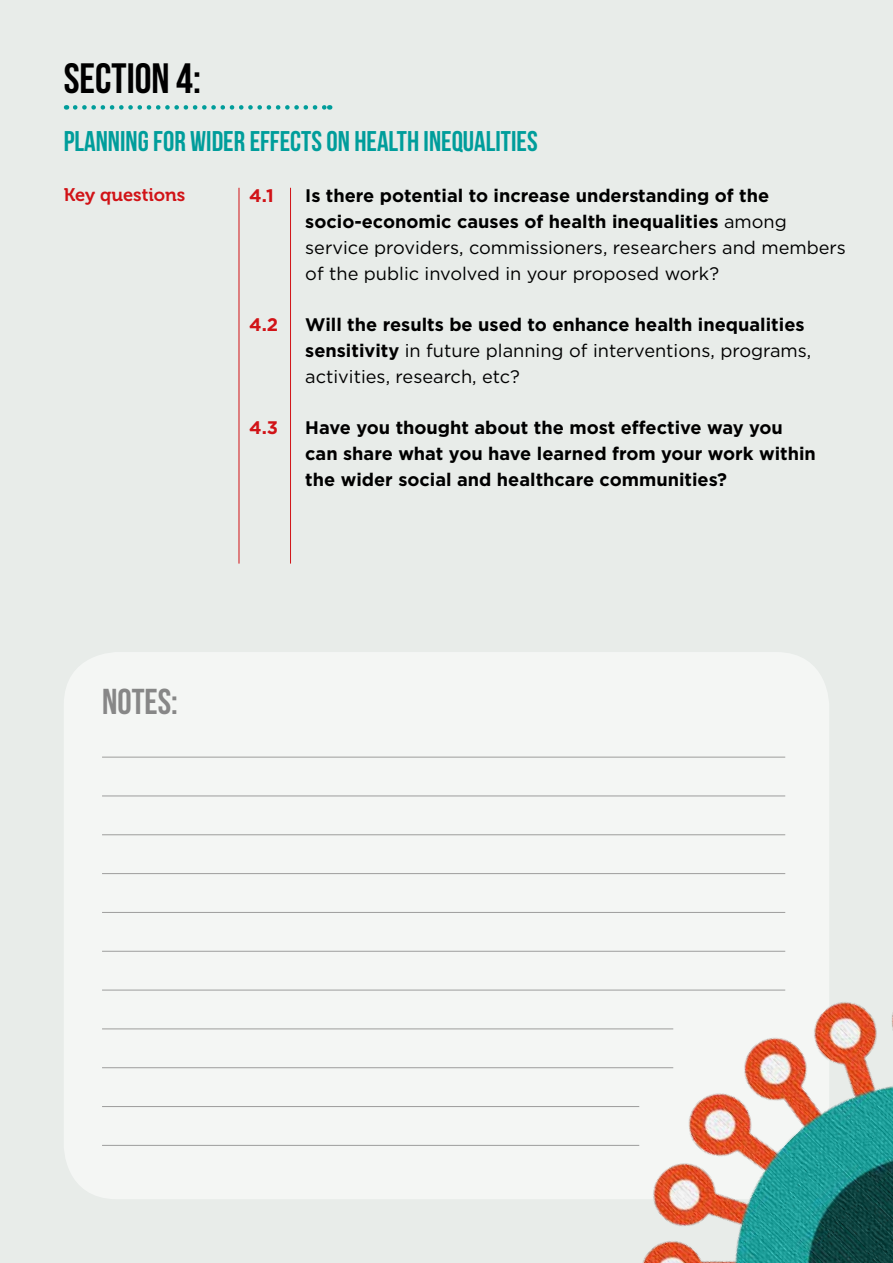
<style>
.page{position:relative;width:893px;height:1263px;background:#e8ece9}
.page>*{position:absolute;margin:0;border:0;box-sizing:border-box;transform-origin:0 0}
.t1{font:42.45px "Bebas Neue";color:#000}
.t2{font:36px "Bebas Neue";color:#878787}
.t3{font:28.5px "Bebas Neue";color:#009d9b}
.t4{font:18.15px/25.8px "Gotham";color:#000}
.t5{font:700 18.15px/25.8px "Gotham";color:#000}
.t6{font:18.15px "Museo 700";color:#d11317}
.t7{font:700 18.15px "Gotham";color:#d11317}
.s1{font-weight:700}
</style>
<div class="page">
<svg style="left:75px;top:105px;width:255px;height:5px"></svg>
<hr style="left:239px;top:188px;width:1px;height:376px;background:#d11317">
<hr style="left:290px;top:188px;width:1px;height:376px;background:#d11317">
<div style="left:64px;top:652px;width:765px;height:547px;background:#f4f6f4;border-radius:53px"></div>
<img style="left:439px;top:834px;width:454px;height:429px">
<hr style="left:102px;top:757px;width:683px;height:1px;background:#9d9d9c">
<hr style="left:102px;top:796px;width:683px;height:1px;background:#9d9d9c">
<hr style="left:102px;top:834px;width:683px;height:1px;background:#9d9d9c">
<hr style="left:102px;top:873px;width:683px;height:1px;background:#9d9d9c">
<hr style="left:102px;top:912px;width:683px;height:1px;background:#9d9d9c">
<hr style="left:102px;top:951px;width:683px;height:1px;background:#9d9d9c">
<hr style="left:102px;top:990px;width:683px;height:1px;background:#9d9d9c">
<hr style="left:102px;top:1029px;width:571px;height:1px;background:#9d9d9c">
<hr style="left:102px;top:1067px;width:571px;height:1px;background:#9d9d9c">
<hr style="left:102px;top:1106px;width:537px;height:1px;background:#9d9d9c">
<hr style="left:102px;top:1145px;width:537px;height:1px;background:#9d9d9c">
<h1 class="t1" style="left:64px;top:55px;width:139px">SECTION 4:</h1>
<h3 class="t3" style="left:64px;top:126px;width:475px">PLANNING FOR WIDER EFFECTS ON HEALTH INEQUALITIES</h3>
<p class="t6" style="left:64px;top:185px;width:123px">Key questions</p>
<p class="t7" style="left:249px;top:184px;width:26px">4.1</p>
<p class="t4" style="left:305px;top:183px;width:542px"><span class="s1">Is there potential to increase understanding of the socio-economic causes of health inequalities</span> among service providers, commissioners, researchers and members of the public involved in your proposed work?</p>
<p class="t7" style="left:249px;top:313px;width:31px">4.2</p>
<p class="t4" style="left:305px;top:311px;width:508px"><span class="s1">Will the results be used to enhance health inequalities sensitivity</span> in future planning of interventions, programs, activities, research, etc?</p>
<p class="t7" style="left:249px;top:416px;width:31px">4.3</p>
<p class="t5" style="left:305px;top:415px;width:512px">Have you thought about the most effective way you can share what you have learned from your work within the wider social and healthcare communities?</p>
<h2 class="t2" style="left:102px;top:682px;width:77px">NOTES:</h2>
</div>
